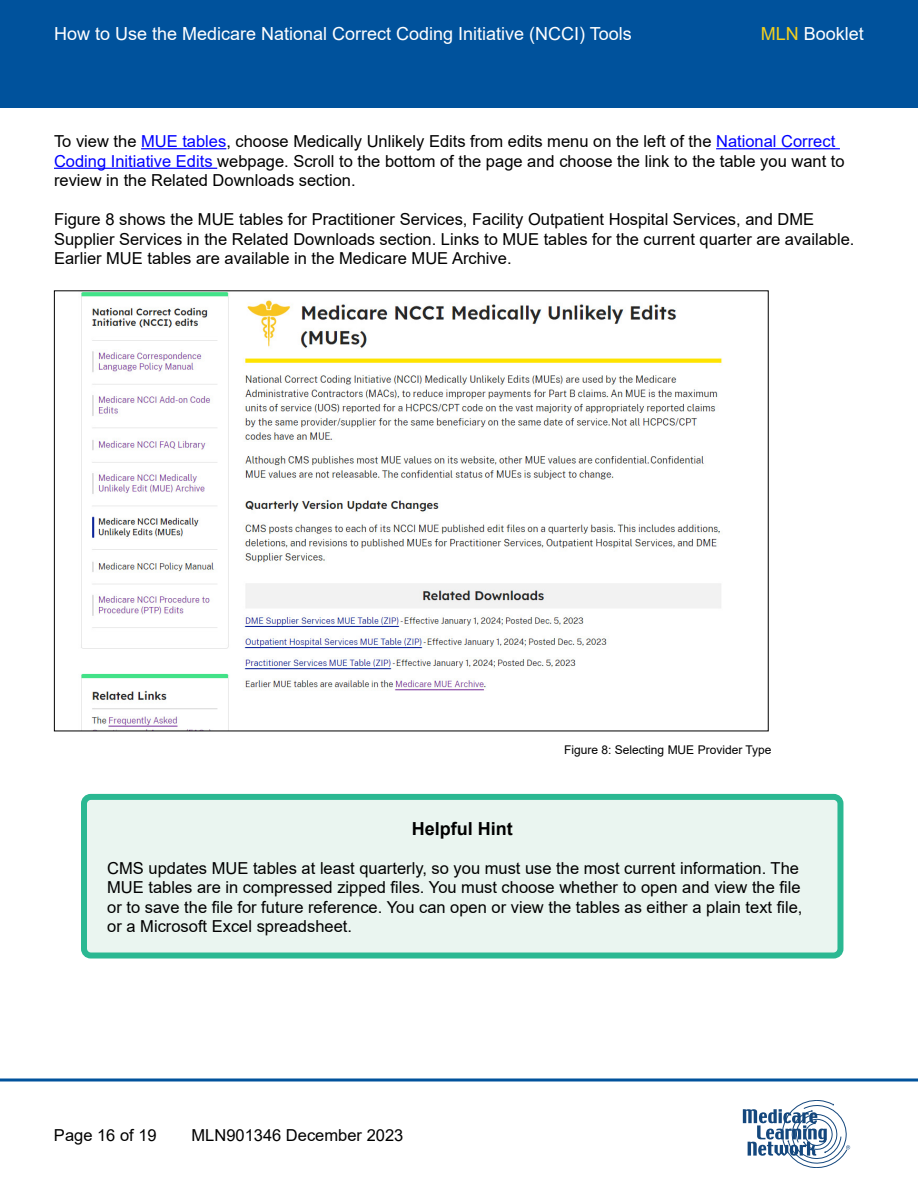
<style>
.page{position:relative;width:918px;height:1188px;background:#fff}
.page>*{position:absolute;margin:0;border:0;box-sizing:border-box;transform-origin:0 0}
.t1{font:18px "Arial";color:#fff}
.t2{font:700 18px "Arial";color:#000}
.t3{font:16.5px/19.5px "Arial";color:#000}
.Figure_Text{font:12px "Arial";color:#000}
.s1{color:#f3cf1e}
.s2{color:#00f}
</style>
<div class="page">
<div style="left:0;top:0;width:918px;height:108px;background:#00529c"></div>
<svg style="left:743px;top:1100px;width:107px;height:68px"></svg>
<svg style="left:0;top:1078px;width:918px;height:4px;background:#3f7db4"></svg>
<hr style="left:141px;top:148px;width:85px;height:1px;background:#00f">
<hr style="left:716px;top:148px;width:124px;height:1px;background:#00f">
<hr style="left:54px;top:168px;width:163px;height:1px;background:#00f">
<img style="left:81px;top:292px;width:641px;height:437px">
<div style="left:84px;top:797px;width:756px;height:159px;background:#eaf5f0;border-radius:7px"></div>
<div style="left:81px;top:794px;width:762px;height:165px;border:6px solid #2bb892;border-radius:7px"></div>
<p class="t1" style="left:54px;top:21px;width:579px">How to Use the Medicare National Correct Coding Initiative (NCCI) Tools</p>
<p class="t1" style="left:761px;top:21px;width:105px"><span class="s1">MLN</span> Booklet</p>
<p class="t3" style="left:54px;top:131px;width:792px">To view the <span class="s2">MUE tables</span>, choose Medically Unlikely Edits from edits menu on the left of the <span class="s2">National Correct<br>Coding Initiative Edits</span> webpage. Scroll to the bottom of the page and choose the link to the table you want to review in the Related Downloads section.</p>
<p class="t3" style="left:54px;top:209px;width:802px">Figure 8 shows the MUE tables for Practitioner Services, Facility Outpatient Hospital Services, and DME<br>Supplier Services in the Related Downloads section. Links to MUE tables for the current quarter are available.<br>Earlier MUE tables are available in the Medicare MUE Archive.</p>
<p class="Figure_Text" style="left:564px;top:742px;width:209px">Figure 8: Selecting MUE Provider Type</p>
<p class="t2" style="left:412px;top:816px;width:102px">Helpful Hint</p>
<p class="t3" style="left:107px;top:858px;width:697px">CMS updates MUE tables at least quarterly, so you must use the most current information. The MUE tables are in compressed zipped files. You must choose whether to open and view the file or to save the file for future reference. You can open or view the tables as either a plain text file, or a Microsoft Excel spreadsheet.</p>
<p class="t3" style="left:54px;top:1125px;width:104px">Page 16 of 19</p>
<p class="t3" style="left:192px;top:1125px;width:213px">MLN901346 December 2023</p>
</div>
